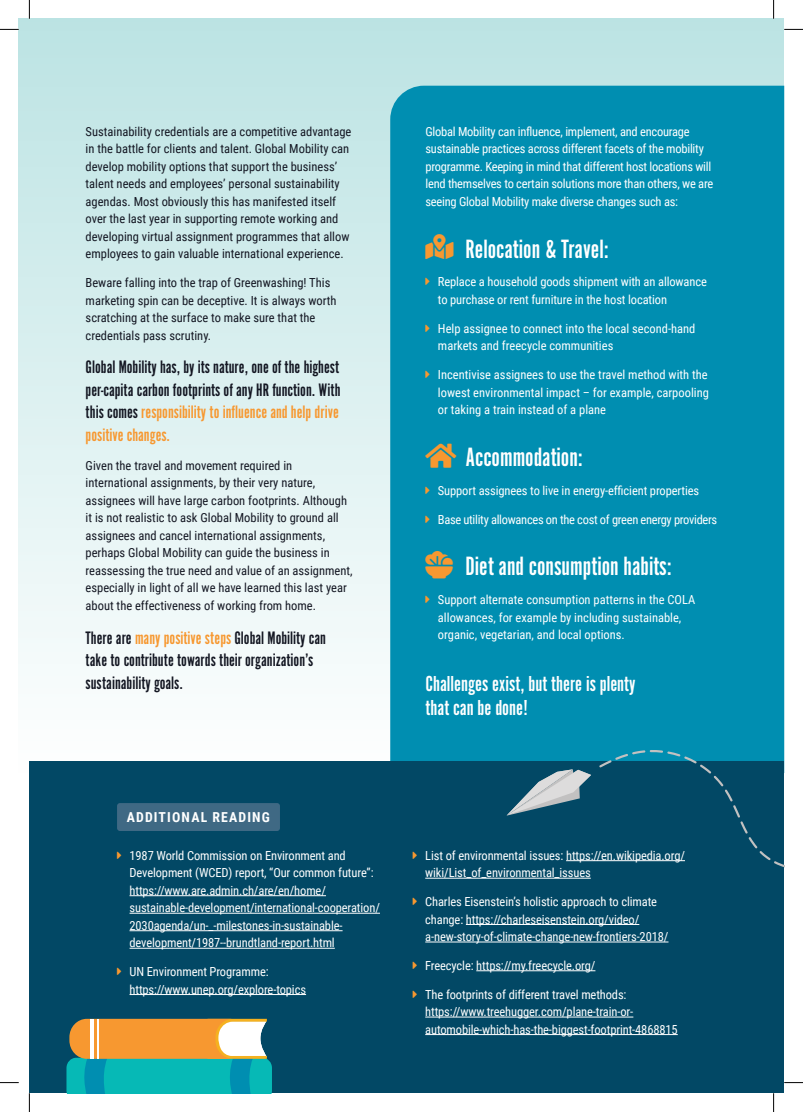
<style>
.page{position:relative;width:803px;height:1112px;background:#fff}
.page>*{position:absolute;margin:0;border:0;box-sizing:border-box;transform-origin:0 0}
.t1{font:27.5px "Alternate Got No 1 D";color:#fff}
.t2{font:22.5px/23.8px "Alternate Got No 1 D";color:#fff}
.t3{font:18.75px/22.5px "Alternate Got No 1 D";color:#131622;text-align:justify}
.t4{font:700 13.75px "Roboto Condensed";letter-spacing:.085em;color:#fff}
.Body_10{font:12.5px/17.5px "Roboto Condensed";letter-spacing:-.01em;color:#fff}
.Body_10-2{font:12.5px/17.5px "Roboto Condensed";color:#131622}
.s1{color:#f79830}
</style>
<div class="page">
<div style="left:19px;top:19px;width:765px;height:753px;background:linear-gradient(to bottom,#bbe3e3,#fefefe)"></div>
<div style="left:390px;top:86px;width:394px;height:675px;background:#008eb1"></div>
<div style="left:29px;top:761px;width:755px;height:331px;background:#024865"></div>
<svg style="left:66px;top:1018px;width:206px;height:74px;background:#7ca982"></svg>
<hr style="left:90px;top:1018px;width:4px;height:40px;background:#fff">
<hr style="left:97px;top:1018px;width:2px;height:40px;background:#fff">
<div style="left:117px;top:802px;width:163px;height:28px;background:#3f6984;border-radius:3px"></div>
<hr style="left:130px;top:895px;width:196px;height:1px;background:#fff">
<hr style="left:130px;top:912px;width:250px;height:1px;background:#fff">
<hr style="left:130px;top:930px;width:213px;height:1px;background:#fff">
<hr style="left:130px;top:947px;width:205px;height:1px;background:#fff">
<hr style="left:130px;top:993px;width:176px;height:1px;background:#fff">
<hr style="left:566px;top:860px;width:119px;height:1px;background:#fff">
<hr style="left:425px;top:877px;width:166px;height:1px;background:#fff">
<hr style="left:466px;top:923px;width:173px;height:1px;background:#fff">
<hr style="left:425px;top:941px;width:243px;height:1px;background:#fff">
<hr style="left:476px;top:970px;width:119px;height:1px;background:#fff">
<hr style="left:425px;top:1016px;width:208px;height:1px;background:#fff">
<hr style="left:425px;top:1033px;width:253px;height:1px;background:#fff">
<svg style="left:507px;top:769px;width:84px;height:46px"></svg>
<svg style="left:599px;top:749px;width:185px;height:118px"></svg>
<svg style="left:0;top:29px;width:19px;height:1px"></svg>
<svg style="left:784px;top:29px;width:19px;height:1px"></svg>
<svg style="left:0;top:1082px;width:19px;height:1px"></svg>
<svg style="left:784px;top:1082px;width:19px;height:1px"></svg>
<svg style="left:29px;top:0;width:1px;height:19px"></svg>
<svg style="left:29px;top:1092px;width:1px;height:19px"></svg>
<svg style="left:773px;top:0;width:1px;height:19px"></svg>
<svg style="left:773px;top:1092px;width:1px;height:19px"></svg>
<svg style="left:425px;top:234px;width:29px;height:26px"></svg>
<svg style="left:425px;top:443px;width:31px;height:24px"></svg>
<svg style="left:425px;top:551px;width:28px;height:27px"></svg>
<p class="Body_10-2" style="left:86px;top:122px;width:267px">Sustainability credentials are a competitive advantage in the battle for clients and talent. Global Mobility can develop mobility options that support the business’ talent needs and employees’ personal sustainability agendas. Most obviously this has manifested itself over the last year in supporting remote working and developing virtual assignment programmes that allow employees to gain valuable international experience.</p>
<p class="Body_10-2" style="left:86px;top:273px;width:253px">Beware falling into the trap of Greenwashing! This marketing spin can be deceptive. It is always worth scratching at the surface to make sure that the credentials pass scrutiny.</p>
<h5 class="t3" style="left:86px;top:356px;width:256px">Global Mobility has, by its nature, one of the highest per-capita carbon footprints of any HR function. With this comes <span class="s1">responsibility to influence and help drive positive changes.</span></h5>
<p class="Body_10-2" style="left:86px;top:456px;width:268px">Given the travel and movement required in international assignments, by their very nature, assignees will have large carbon footprints. Although it is not realistic to ask Global Mobility to ground all assignees and cancel international assignments, perhaps Global Mobility can guide the business in reassessing the true need and value of an assignment, especially in light of all we have learned this last year about the effectiveness of working from home.</p>
<h5 class="t3" style="left:86px;top:626px;width:242px;text-align:left">There are <span class="s1">many positive steps</span> Global Mobility can take to contribute towards their organization’s sustainability goals.</h5>
<p class="Body_10" style="left:425px;top:122px;width:289px">Global Mobility can influence, implement, and encourage sustainable practices across different facets of the mobility programme. Keeping in mind that different host locations will lend themselves to certain solutions more than others, we are seeing Global Mobility make diverse changes such as:</p>
<h3 class="t1" style="left:465px;top:235px;width:145px">Relocation &amp; Travel:</h3>
<p class="Body_10" style="left:438px;top:273px;width:270px;text-indent:-12px"><span class="s1">➔</span> Replace a household goods shipment with an allowance to purchase or rent furniture in the host location</p>
<p class="Body_10" style="left:438px;top:319px;width:259px;text-indent:-12px"><span class="s1">➔</span> Help assignee to connect into the local second-hand markets and freecycle communities</p>
<p class="Body_10" style="left:438px;top:365px;width:272px;text-align:justify;text-indent:-12px"><span class="s1">➔</span> Incentivise assignees to use the travel method with the lowest environmental impact – for example, carpooling or taking a train instead of a plane</p>
<h3 class="t1" style="left:465px;top:443px;width:119px">Accommodation:</h3>
<p class="Body_10" style="left:425px;top:481px;width:275px"><span class="s1">➔</span> Support assignees to live in energy-efficient properties</p>
<p class="Body_10" style="left:425px;top:509px;width:293px"><span class="s1">➔</span> Base utility allowances on the cost of green energy providers</p>
<h3 class="t1" style="left:465px;top:552px;width:208px">Diet and consumption habits:</h3>
<p class="Body_10" style="left:438px;top:590px;width:259px;text-indent:-12px"><span class="s1">➔</span> Support alternate consumption patterns in the COLA allowances, for example by including sustainable, organic, vegetarian, and local options.</p>
<h4 class="t2" style="left:425px;top:671px;width:211px">Challenges exist, but there is plenty that can be done!</h4>
<h6 class="t4" style="left:127px;top:807px;width:145px">ADDITIONAL READING</h6>
<p class="Body_10" style="left:130px;top:845px;width:252px;text-indent:-12px"><span class="s1">➔</span> 1987 World Commission on Environment and Development (WCED) report, “Our common future”: https://www.are.admin.ch/are/en/home/ sustainable-development/international-cooperation/ 2030agenda/un-_-milestones-in-sustainable&shy;development/1987--brundtland-report.html</p>
<p class="Body_10" style="left:130px;top:962px;width:178px;text-indent:-12px"><span class="s1">➔</span> UN Environment Programme: https://www.unep.org/explore-topics</p>
<p class="Body_10" style="left:425px;top:845px;width:261px;text-indent:-12px"><span class="s1">➔</span> List of environmental issues: https://en.wikipedia.org/ wiki/List_of_environmental_issues</p>
<p class="Body_10" style="left:425px;top:892px;width:245px;text-indent:-12px"><span class="s1">➔</span> Charles Eisenstein’s holistic approach to climate change: https://charleseisenstein.org/video/ a-new-story-of-climate-change-new-frontiers-2018/</p>
<p class="Body_10" style="left:413px;top:955px;width:184px"><span class="s1">➔</span> Freecycle: https://my.freecycle.org/</p>
<p class="Body_10" style="left:425px;top:984px;width:254px;text-indent:-12px"><span class="s1">➔</span> The footprints of different travel methods: https://www.treehugger.com/plane-train-or&shy;automobile-which-has-the-biggest-footprint-4868815</p>
</div>
